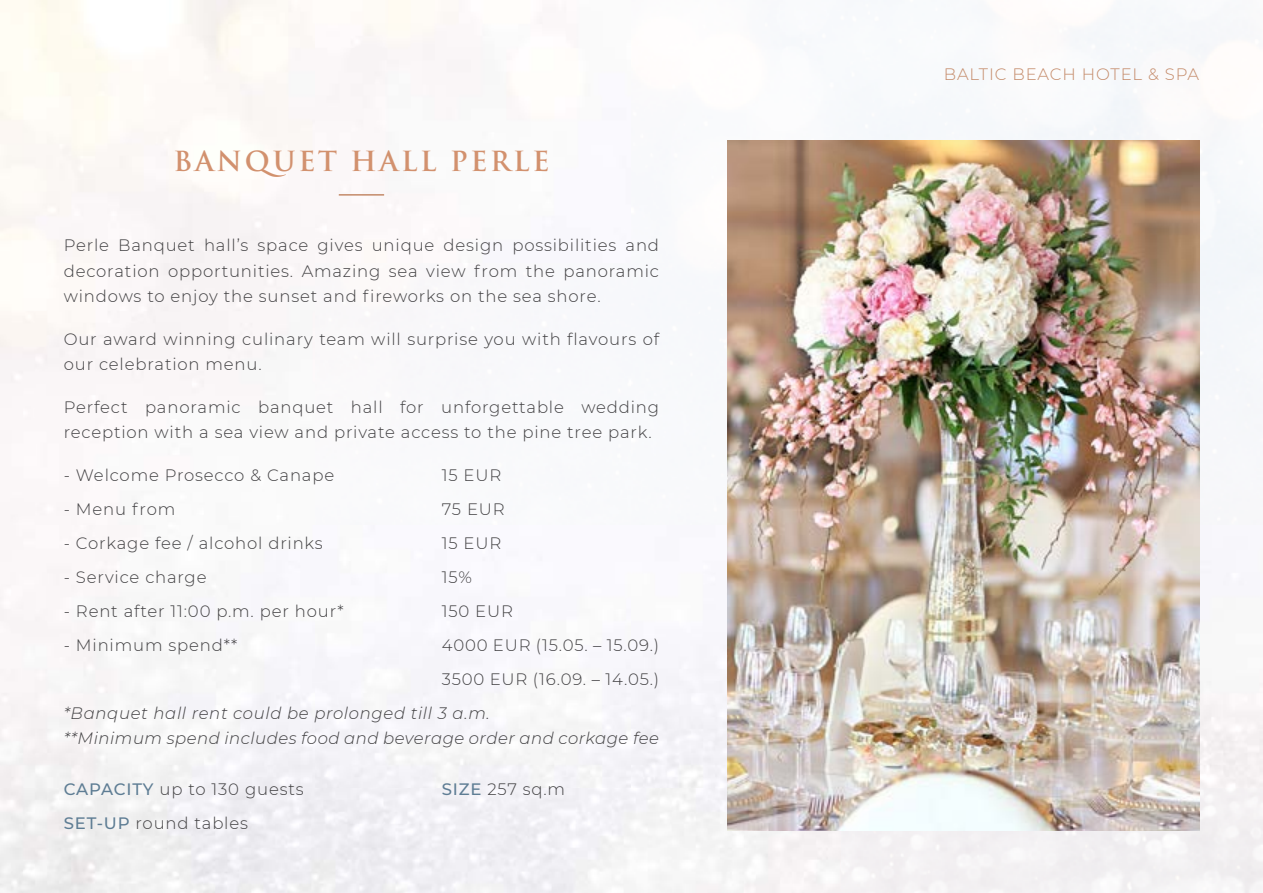
<style>
.page{position:relative;width:1263px;height:893px;background:#fff}
.page>*{position:absolute;margin:0;border:0;box-sizing:border-box;transform-origin:0 0}
.t1{font:600 27px "Trajan Pro 3";letter-spacing:.1em;color:#d2916e}
.t2{font:300 16.5px/25.5px "Montserrat";letter-spacing:.05em;color:#414042}
.t3{font:italic 300 16.5px/25.5px "Montserrat";letter-spacing:.03em;color:#414042}
.t4{font:300 16.5px "Montserrat";letter-spacing:.05em;color:#c48a69}
.s1{font-weight:500;color:#5e7d94}
</style>
<div class="page">
<img style="left:0;top:1px;width:1263px;height:892px">
<hr style="left:339px;top:194px;width:45px;height:2px;background:#c48a69">
<img style="left:727px;top:141px;width:473px;height:689px">
<h1 class="t1" style="left:173px;top:141px;width:377px">BANQUET HALL PERLE</h1>
<p class="t2" style="left:64px;top:232px;width:597px;text-align:justify">Perle Banquet hall’s space gives unique design possibilities and decoration opportunities. Amazing sea view from the panoramic windows to enjoy the sunset and fireworks on the sea shore.</p>
<p class="t2" style="left:64px;top:326px;width:597px">Our award winning culinary team will surprise you with flavours of our celebration menu.</p>
<p class="t2" style="left:64px;top:394px;width:597px">Perfect panoramic banquet hall for unforgettable wedding reception with a sea view and private access to the pine tree park.</p>
<p class="t2" style="left:64px;top:462px;width:272px">- Welcome Prosecco &amp; Canape</p>
<p class="t2" style="left:442px;top:462px;width:61px">15 EUR</p>
<p class="t2" style="left:64px;top:496px;width:113px">- Menu from</p>
<p class="t2" style="left:442px;top:496px;width:64px">75 EUR</p>
<p class="t2" style="left:64px;top:530px;width:260px">- Corkage fee / alcohol drinks</p>
<p class="t2" style="left:442px;top:530px;width:61px">15 EUR</p>
<p class="t2" style="left:64px;top:564px;width:144px">- Service charge</p>
<p class="t2" style="left:442px;top:564px;width:31px">15%</p>
<p class="t2" style="left:64px;top:598px;width:281px">- Rent after 11:00 p.m. per hour*</p>
<p class="t2" style="left:442px;top:598px;width:73px">150 EUR</p>
<p class="t2" style="left:64px;top:632px;width:175px">- Minimum spend**</p>
<p class="t2" style="left:442px;top:627px;width:219px;line-height:34px">4000 EUR (15.05. – 15.09.)<br>3500 EUR (16.09. – 14.05.)</p>
<p class="t3" style="left:64px;top:700px;width:597px">*Banquet hall rent could be prolonged till 3 a.m.<br>**Minimum spend includes food and beverage order and corkage fee</p>
<p class="t2" style="left:64px;top:776px;width:241px"><span class="s1">CAPACITY</span> up to 130 guests</p>
<p class="t2" style="left:442px;top:776px;width:125px"><span class="s1">SIZE</span> 257 sq.m</p>
<p class="t2" style="left:64px;top:810px;width:186px"><span class="s1">SET-UP</span> round tables</p>
<p class="t4" style="left:944px;top:63px;width:257px">BALTIC BEACH HOTEL &amp; SPA</p>
</div>
